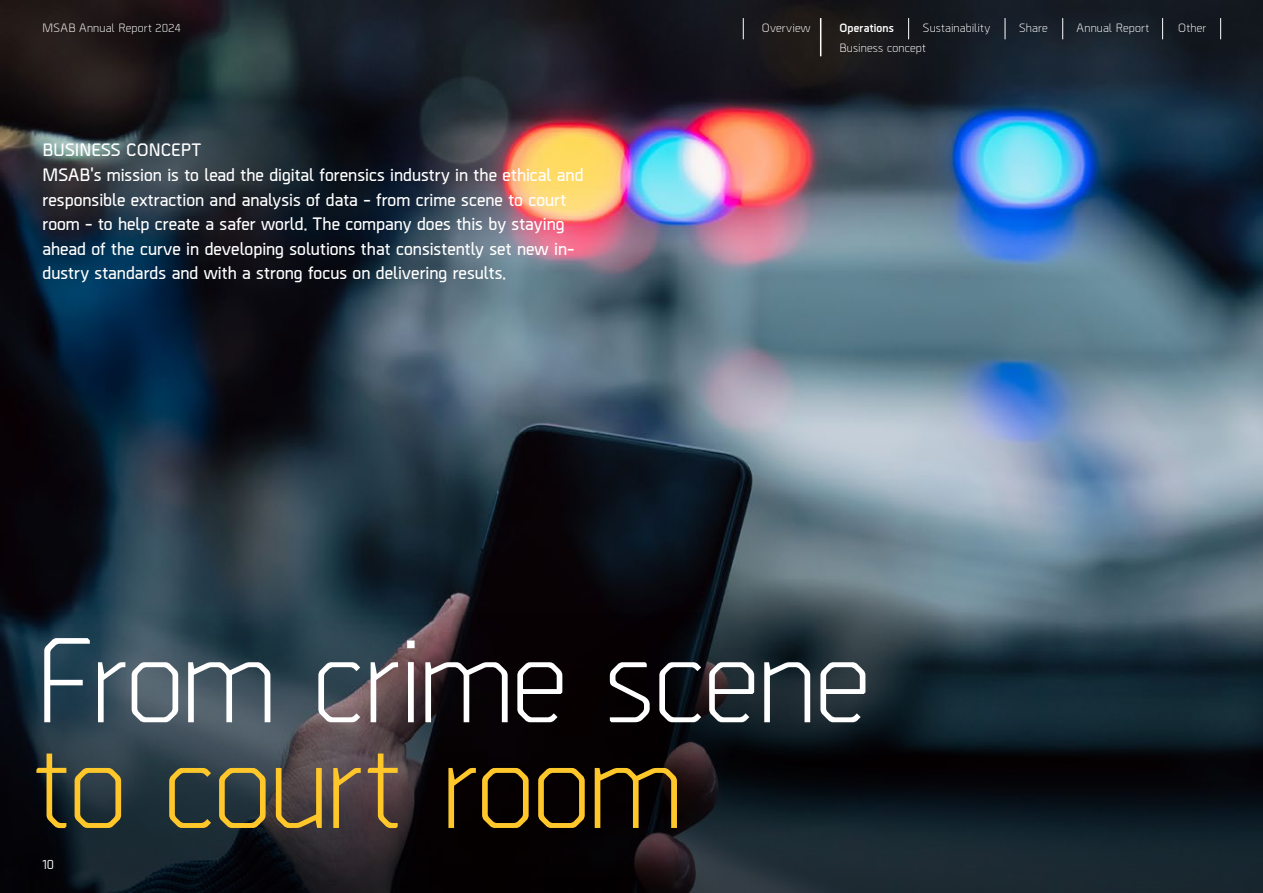
<style>
.page{position:relative;width:1263px;height:893px;background:#fff}
.page>*{position:absolute;margin:0;border:0;box-sizing:border-box;transform-origin:0 0}
.t1{font:120.3px "Borda";letter-spacing:-.025em;color:#fff}
.t2{font:120.3px "Borda";letter-spacing:-.025em;color:#ffc72a}
.t3{font:600 18px/24.6px "Borda";color:#fff}
.t4{font:500 13.5px "Borda";color:#fff}
.t5{font:12px "Borda";letter-spacing:.015em;color:#fff}
.t6{font:700 12px "Borda";letter-spacing:.015em;color:#fff}
</style>
<div class="page">
<img style="left:0;top:0;width:1263px;height:610px">
<svg style="left:0;top:610px;width:1263px;height:283px;background:#1f2931"></svg>
<svg style="left:532px;top:562px;width:478px;height:291px;background:#1a2127"></svg>
<svg style="left:34px;top:77px;width:463px;height:199px;background:#202c36"></svg>
<hr style="left:820px;top:18px;width:1px;height:38px;background:#fff">
<svg style="left:743px;top:18px;width:1px;height:21px"></svg>
<svg style="left:1062px;top:18px;width:1px;height:21px"></svg>
<svg style="left:1162px;top:18px;width:1px;height:21px"></svg>
<svg style="left:1220px;top:18px;width:1px;height:21px"></svg>
<svg style="left:908px;top:18px;width:1px;height:21px"></svg>
<svg style="left:1005px;top:18px;width:1px;height:21px"></svg>
<p class="t5" style="left:43px;top:20px;width:140px">MSAB Annual Report 2024</p>
<p class="t3" style="left:43px;top:136px;width:543px">BUSINESS CONCEPT<br>MSAB's mission is to lead the digital forensics industry in the ethical and responsible extraction and analysis of data - from crime scene to court room - to help create a safer world. The company does this by staying ahead of the curve in developing solutions that consistently set new in&shy;dustry standards and with a strong focus on delivering results.</p>
<p class="t5" style="left:762px;top:20px;width:50px">Overview</p>
<p class="t6" style="left:839px;top:20px;width:56px">Operations</p>
<p class="t5" style="left:923px;top:20px;width:69px">Sustainability</p>
<p class="t5" style="left:1019px;top:20px;width:30px">Share</p>
<p class="t5" style="left:1076px;top:20px;width:74px">Annual Report</p>
<p class="t5" style="left:1178px;top:20px;width:30px">Other</p>
<p class="t5" style="left:839px;top:40px;width:88px">Business concept</p>
<h1 class="t1" style="left:33px;top:600px;width:839px">From crime scene</h1>
<h1 class="t2" style="left:33px;top:705px;width:651px">to court room</h1>
<p class="t4" style="left:43px;top:855px;width:13px">10</p>
</div>
